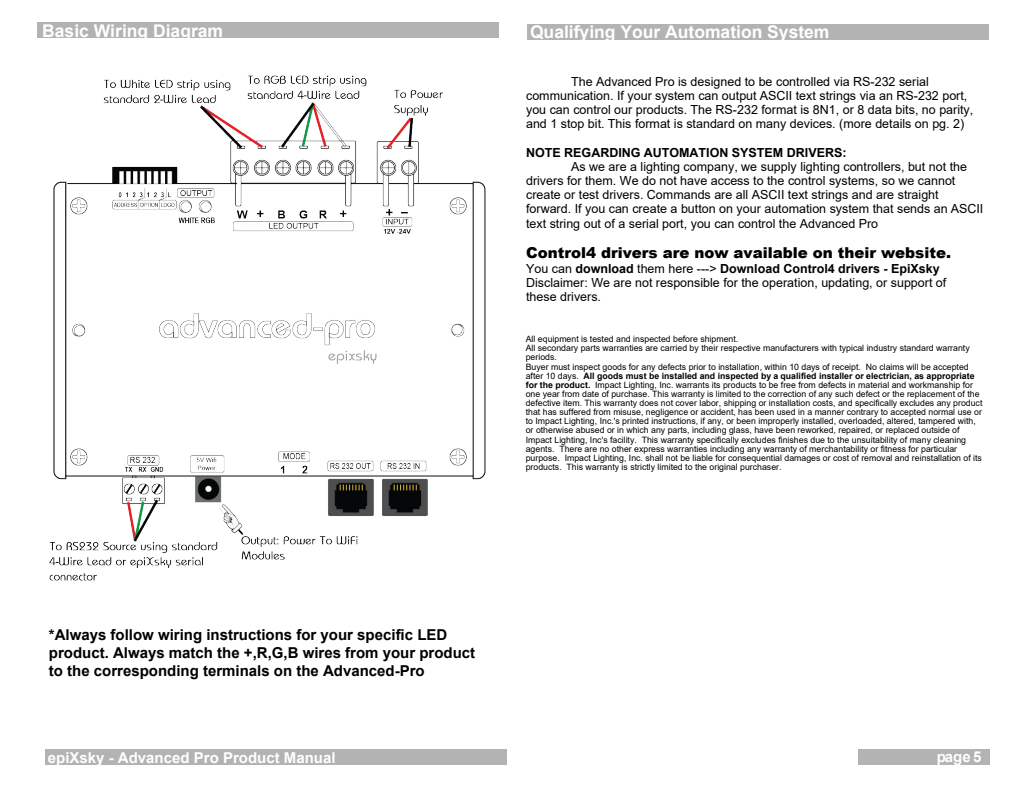
<style>
.page{position:relative;width:1035px;height:810px;background:#fff}
.page>*{position:absolute;margin:0;border:0;box-sizing:border-box;transform-origin:0 0}
.t1{font:700 17.5px "Arial";color:#fff}
.t2{font:700 15px/18px "Arial";color:#000}
.t3{font:900 15px "Arial";color:#000}
.t4{font:700 15px "Arial";color:#fff}
.t5{font:12.5px/14.1px "Arial";color:#000}
.t6{font:700 12.5px "Arial";color:#000}
.t7{font:8.75px/9.1px "Arial";color:#000}
.s1{font-style:inherit}
.s2{font-weight:700}
</style>
<div class="page">
<div style="left:859px;top:749px;width:131px;height:16px;background:#b3b3b3"></div>
<div style="left:45px;top:749px;width:461px;height:16px;background:#b3b3b3"></div>
<div style="left:527px;top:24px;width:461px;height:16px;background:#b3b3b3"></div>
<div style="left:38px;top:22px;width:461px;height:16px;background:#b3b3b3"></div>
<img style="left:49px;top:75px;width:437px;height:506px">
<h1 class="t1" style="left:42px;top:18px;width:182px">Basic Wiring Diagram</h1>
<h1 class="t1" style="left:530px;top:20px;width:301px">Qualifying Your Automation System</h1>
<p class="t5" style="left:526px;top:74px;width:449px;text-indent:45px">The Advanced Pro is designed to be controlled via RS-232 serial communication. If your system can output ASCII text strings via an RS-232 port, you can control our products. The RS-232 format is 8N1, or 8 data bits, no parity, and 1 stop bit. This format is standard on many devices. (more details on pg. 2)</p>
<h3 class="t6" style="left:526px;top:143px;width:322px">NOTE REGARDING AUTOMATION SYSTEM DRIVERS:</h3>
<p class="t5" style="left:526px;top:159px;width:459px;text-indent:45px">As we are a lighting company, we supply lighting controllers, but not the drivers for them. We do not have access to the control systems, so we cannot create or test drivers. Commands are all ASCII text strings and are straight forward. If you can create a button on your automation system that sends an ASCII text string out of a serial port, you can control the Advanced Pro</p>
<h2 class="t3" style="left:526px;top:242px;width:426px">Control4 drivers are now available on their website.</h2>
<h3 class="t5" style="left:526px;top:261px;width:422px"><span class="s1">You can</span> <span class="s2">download</span> <span class="s1">them here ---&gt;</span> <span class="s2">Download Control4 drivers - EpiXsky<br></span><span class="s1">Disclaimer: W</span>e are not responsible for the operation, updating, or support of these drivers.</h3>
<p class="t7" style="left:526px;top:334px;width:458px">All equipment is tested and inspected before shipment.<br>All secondary parts warranties are carried by their respective manufacturers with typical industry standard warranty periods.<br>Buyer must inspect goods for any defects prior to installation, within 10 days of receipt. No claims will be accepted after 10 days. <span class="s2">All goods must be installed and inspected by a qualified installer or electrician, as appropriate for the product.</span> Impact Lighting, Inc. warrants its products to be free from defects in material and workmanship for one year from date of purchase. This warranty is limited to the correction of any such defect or the replacement of the defective item. This warranty does not cover labor, shipping or installation costs, and specifically excludes any product that has suffered from misuse, negligence or accident, has been used in a manner contrary to accepted normal use or to Impact Lighting, Inc.'s printed instructions, if any, or been improperly installed, overloaded, altered, tampered with, or otherwise abused or in which any parts, including glass, have been reworked, repaired, or replaced outside of Impact Lighting, Inc's facility. This warranty specifically excludes finishes due to the unsuitability of many cleaning agents. There are no other express warranties including any warranty of merchantability or fitness for particular purpose. Impact Lighting, Inc. shall not be liable for consequential damages or cost of removal and reinstallation of its products. This warranty is strictly limited to the original purchaser.</p>
<h2 class="t2" style="left:49px;top:626px;width:428px">*Always follow wiring instructions for your specific LED product. Always match the +,R,G,B wires from your product to the corresponding terminals on the Advanced-Pro</h2>
<h2 class="t4" style="left:48px;top:747px;width:289px">epiXsky - Advanced Pro Product Manual</h2>
<h2 class="t4" style="left:937px;top:746px;width:46px">page <span class="s1">5</span></h2>
</div>
